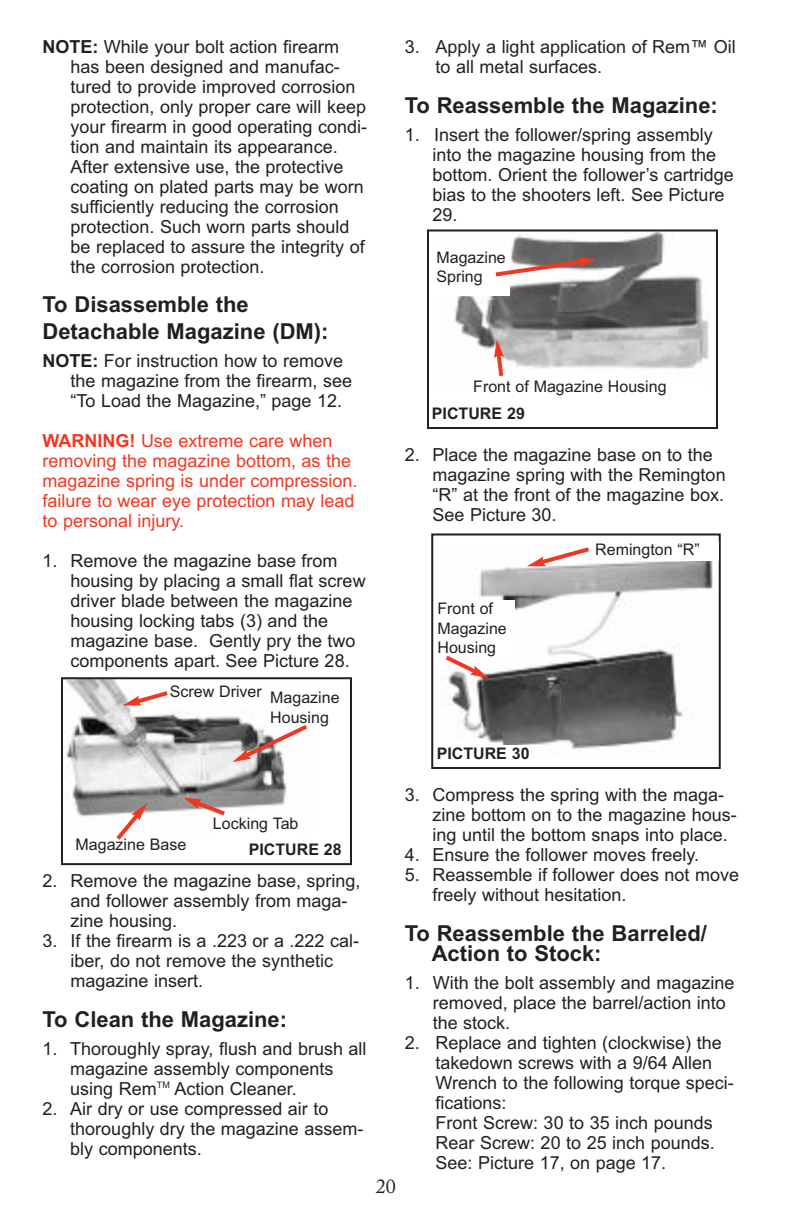
<style>
.page{position:relative;width:792px;height:1224px;background:#fff}
.page>*{position:absolute;margin:0;border:0;box-sizing:border-box;transform-origin:0 0}
.t1{font:700 22px/26.4px "Arial";color:#231f20}
.t2{font:20px "Adobe Caslon Pro";color:#231f20}
.t3{font:18px/20px "Arial";color:#231f20}
.t4{font:18px/20px "Arial";color:#ef3823}
.t5{font:16px/19.2px "Arial";color:#231f20}
.t6{font:700 16px "Arial";color:#231f20}
.s1{font-weight:700}
</style>
<div class="page">
<img style="left:454px;top:232px;width:255px;height:137px">
<div style="left:427px;top:229px;width:291px;height:200px;border:2px solid #231f20"></div>
<div style="left:430px;top:406px;width:98px;height:21px;background:#fff"></div>
<div style="left:434px;top:249px;width:76px;height:46px;background:#fff"></div>
<svg style="left:495px;top:257px;width:102px;height:22px"></svg>
<svg style="left:494px;top:339px;width:12px;height:37px"></svg>
<img style="left:448px;top:561px;width:265px;height:188px">
<div style="left:431px;top:534px;width:290px;height:235px;border:2px solid #231f20"></div>
<div style="left:435px;top:746px;width:104px;height:20px;background:#fff"></div>
<div style="left:593px;top:541px;width:126px;height:19px;background:#fff"></div>
<div style="left:436px;top:601px;width:79px;height:58px;background:#fff"></div>
<svg style="left:445px;top:655px;width:44px;height:23px"></svg>
<svg style="left:527px;top:547px;width:66px;height:20px"></svg>
<img style="left:65px;top:680px;width:222px;height:137px">
<div style="left:61px;top:677px;width:291px;height:188px;border:2px solid #231f20"></div>
<div style="left:168px;top:684px;width:97px;height:21px;background:#fff"></div>
<div style="left:268px;top:690px;width:75px;height:42px;background:#fff"></div>
<svg style="left:232px;top:721px;width:76px;height:41px"></svg>
<svg style="left:122px;top:688px;width:50px;height:19px"></svg>
<svg style="left:112px;top:803px;width:35px;height:37px"></svg>
<div style="left:211px;top:816px;width:90px;height:20px;background:#fff"></div>
<svg style="left:183px;top:797px;width:46px;height:20px"></svg>
<p class="t3" style="left:71px;top:36px;width:298px;text-indent:-28px"><span class="s1">NOTE:</span> While your bolt action firearm has been designed and manufac&shy;tured to provide improved corrosion protection, only proper care will keep your firearm in good operating condi&shy;tion and maintain its appearance.<br>After extensive use, the protective coating on plated parts may be worn sufficiently reducing the corrosion protection. Such worn parts should be replaced to assure the integrity of the corrosion protection.</p>
<p class="t1" style="left:43px;top:292px;width:288px">To Disassemble the<br>Detachable Magazine (DM):</p>
<p class="t3" style="left:71px;top:351px;width:283px;text-indent:-28px"><span class="s1">NOTE:</span> For instruction how to remove the magazine from the firearm, see “To Load the Magazine,” page 12.</p>
<p class="t4" style="left:43px;top:431px;width:317px"><span class="s1">WARNING!</span> Use extreme care when removing the magazine bottom, as the magazine spring is under compression. failure to wear eye protection may lead to personal injury.</p>
<p class="t3" style="left:71px;top:551px;width:297px;text-indent:-28px">1. Remove the magazine base from housing by placing a small flat screw driver blade between the magazine housing locking tabs (3) and the magazine base. Gently pry the two components apart. See Picture 28.</p>
<p class="t5" style="left:270px;top:679px;width:71px;line-height:25.4px;text-indent:-100px">Screw Driver Magazine<br>Housing</p>
<p class="t3" style="left:436px;top:36px;width:302px;text-indent:-31px">3. Apply a light application of Rem™ Oil to all metal surfaces.</p>
<p class="t1" style="left:405px;top:92px;width:315px">To Reassemble the Magazine:</p>
<p class="t3" style="left:433px;top:124px;width:303px;text-indent:-28px">1. Insert the follower/spring assembly into the magazine housing from the bottom. Orient the follower’s cartridge bias to the shooters left. See Picture<br>29.</p>
<p class="t5" style="left:436px;top:248px;width:71px">Magazine<br>Spring</p>
<p class="t5" style="left:473px;top:377px;width:195px">Front of Magazine Housing</p>
<p class="t6" style="left:432px;top:404px;width:94px">PICTURE 29</p>
<p class="t3" style="left:433px;top:444px;width:295px;text-indent:-28px">2. Place the magazine base on to the magazine spring with the Remington “R” at the front of the magazine box.<br>See Picture 30.</p>
<p class="t5" style="left:438px;top:599px;width:71px">Front of<br>Magazine<br>Housing</p>
<p class="t6" style="left:437px;top:745px;width:94px">PICTURE 30</p>
<p class="t5" style="left:595px;top:540px;width:106px">Remington “R”</p>
<p class="t5" style="left:76px;top:835px;width:112px">Magazine Base</p>
<p class="t5" style="left:213px;top:814px;width:87px">Locking Tab</p>
<p class="t6" style="left:249px;top:841px;width:94px">PICTURE 28</p>
<p class="t3" style="left:71px;top:871px;width:292px;text-indent:-28px">2. Remove the magazine base, spring, and follower assembly from maga&shy;zine housing.</p>
<p class="t3" style="left:71px;top:931px;width:290px;text-indent:-28px">3. If the firearm is a .223 or a .222 cal&shy;iber, do not remove the synthetic magazine insert.</p>
<p class="t1" style="left:43px;top:1006px;width:246px">To Clean the Magazine:</p>
<p class="t3" style="left:70px;top:1039px;width:298px;text-indent:-28px">1. Thoroughly spray, flush and brush all magazine assembly components using Rem<sup>TM</sup> Action Cleaner.</p>
<p class="t3" style="left:70px;top:1099px;width:295px;text-indent:-28px">2. Air dry or use compressed air to thoroughly dry the magazine assem&shy;bly components.</p>
<p class="t2" style="left:376px;top:1179px;width:21px">20</p>
<p class="t3" style="left:433px;top:784px;width:306px;text-indent:-28px">3. Compress the spring with the maga&shy;zine bottom on to the magazine hous&shy;ing until the bottom snaps into place.</p>
<p class="t3" style="left:405px;top:844px;width:296px">4. Ensure the follower moves freely.</p>
<p class="t3" style="left:433px;top:864px;width:308px;text-indent:-28px">5. Reassemble if follower does not move freely without hesitation.</p>
<p class="t1" style="left:432px;top:923px;width:277px;line-height:20px;text-indent:-27px">To Reassemble the Barreled/<br>Action to Stock:</p>
<p class="t3" style="left:433px;top:972px;width:303px;text-indent:-28px">1. With the bolt assembly and magazine removed, place the barrel/action into the stock.</p>
<p class="t3" style="left:436px;top:1032px;width:300px;text-indent:-31px">2. Replace and tighten (clockwise) the takedown screws with a 9/64 Allen<br>Wrench to the following torque speci&shy;fications:<br>Front Screw: 30 to 35 inch pounds<br>Rear Screw: 20 to 25 inch pounds.<br>See: Picture 17, on page 17.</p>
</div>
